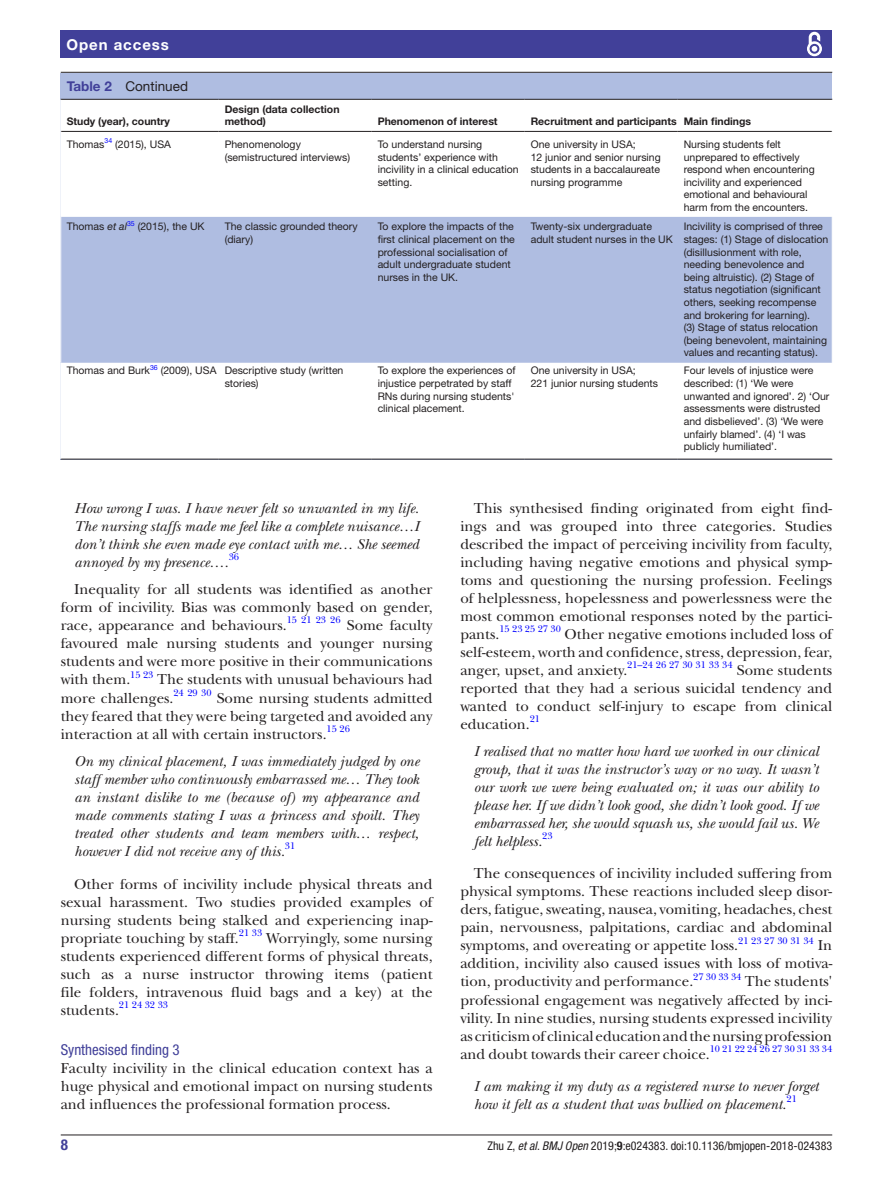
<style>
.page{position:relative;width:893px;height:1191px;background:#fff}
.page>*{position:absolute;margin:0;border:0;box-sizing:border-box;transform-origin:0 0}
.t1{font:15px/18px "New Baskerville";color:#231f20;text-align:justify}
.t2{font:italic 15px/18px "New Baskerville";color:#231f20;text-align:justify}
.t3{font:condensed 15px "Helvetica Neue LT Std";color:#414099}
.t4{font:700 15px "Helvetica Neue LT Std";letter-spacing:.065em;color:#fff}
.t5{font:700 condensed 15px "Helvetica Neue LT Std";color:#414099}
.t6{font:13.5px "Helvetica Neue LT Std";color:#231f20}
.t7{font:condensed 12px "Helvetica Neue LT Std";color:#231f20}
.t8{font:10.5px/12.6px "Helvetica Neue LT Std";color:#231f20}
.t9{font:700 10.5px/12.6px "Helvetica Neue LT Std";color:#231f20}
.t10{font:9.9px "New Baskerville";color:#00f}
.t11{font:6.9px "Helvetica Neue LT Std";color:#00f}
.s1{font-weight:700;color:#414099}
.s2{font-style:italic}
.s3{font-size:15px;color:#231f20}
.s4{font-weight:700}
</style>
<div class="page">
<hr style="left:61px;top:1134px;width:771px;height:1px;background:#231f20">
<div style="left:61px;top:31px;width:771px;height:27px;background:#414099"></div>
<svg style="left:807px;top:31px;width:15px;height:26px"></svg>
<div style="left:61px;top:91px;width:771px;height:368px;background:#afbde1"></div>
<div style="left:61px;top:100px;width:771px;height:359px;background:#fff"></div>
<svg style="left:61px;top:217px;width:771px;height:145px"></svg>
<hr style="left:61px;top:99px;width:158px;height:1px;background:#231f20">
<hr style="left:61px;top:131px;width:158px;height:1px;background:#231f20">
<hr style="left:219px;top:99px;width:153px;height:1px;background:#231f20">
<hr style="left:219px;top:131px;width:153px;height:1px;background:#231f20">
<hr style="left:372px;top:99px;width:153px;height:1px;background:#231f20">
<hr style="left:372px;top:131px;width:153px;height:1px;background:#231f20">
<hr style="left:525px;top:99px;width:153px;height:1px;background:#231f20">
<hr style="left:525px;top:131px;width:153px;height:1px;background:#231f20">
<hr style="left:678px;top:99px;width:154px;height:1px;background:#231f20">
<hr style="left:678px;top:131px;width:154px;height:1px;background:#231f20">
<hr style="left:61px;top:459px;width:158px;height:1px;background:#231f20">
<hr style="left:219px;top:459px;width:153px;height:1px;background:#231f20">
<hr style="left:372px;top:459px;width:153px;height:1px;background:#231f20">
<hr style="left:525px;top:459px;width:153px;height:1px;background:#231f20">
<hr style="left:678px;top:459px;width:154px;height:1px;background:#231f20">
<div style="left:61px;top:73px;width:771px;height:18px;background:#afbde1"></div>
<hr style="left:61px;top:72px;width:771px;height:1px;background:#231f20">
<p class="t4" style="left:66px;top:35px;width:104px">Open access</p>
<p class="t6" style="left:67px;top:78px;width:123px"><span class="s1">Table 2</span> Continued</p>
<p class="t9" style="left:67px;top:115px;width:105px">Study (year), country</p>
<p class="t9" style="left:225px;top:102px;width:116px">Design (data collection method)</p>
<p class="t9" style="left:378px;top:115px;width:121px">Phenomenon of interest</p>
<p class="t9" style="left:531px;top:115px;width:222px">Recruitment and participants Main findings</p>
<p class="t8" style="left:67px;top:138px;width:39px">Thomas</p>
<p class="t11" style="left:104px;top:137px;width:9px">34</p>
<p class="t8" style="left:115px;top:138px;width:57px">(2015), USA</p>
<p class="t8" style="left:225px;top:138px;width:127px">Phenomenology (semistructured interviews)</p>
<p class="t8" style="left:378px;top:138px;width:142px">To understand nursing students’ experience with incivility in a clinical education setting.</p>
<p class="t8" style="left:531px;top:138px;width:132px">One university in USA;<br>12 junior and senior nursing students in a baccalaureate nursing programme</p>
<p class="t8" style="left:684px;top:138px;width:133px">Nursing students felt unprepared to effectively respond when encountering incivility and experienced emotional and behavioural harm from the encounters.</p>
<p class="t8" style="left:67px;top:220px;width:62px">Thomas <span class="s2">et al</span></p>
<p class="t11" style="left:127px;top:219px;width:9px">35</p>
<p class="t8" style="left:138px;top:220px;width:68px">(2015), the UK</p>
<p class="t8" style="left:225px;top:220px;width:135px">The classic grounded theory (diary)</p>
<p class="t8" style="left:378px;top:220px;width:139px">To explore the impacts of the first clinical placement on the professional socialisation of adult undergraduate student nurses in the UK.</p>
<p class="t8" style="left:531px;top:220px;width:144px">Twenty-six undergraduate adult student nurses in the UK</p>
<p class="t8" style="left:684px;top:220px;width:146px">Incivility is comprised of three stages: (1) Stage of dislocation (disillusionment with role, needing benevolence and being altruistic). (2) Stage of status negotiation (significant others, seeking recompense and brokering for learning).<br>(3) Stage of status relocation (being benevolent, maintaining values and recanting status).</p>
<p class="t8" style="left:67px;top:364px;width:85px">Thomas and Burk</p>
<p class="t11" style="left:150px;top:363px;width:9px">36</p>
<p class="t8" style="left:225px;top:364px;width:120px;text-indent:-64px">(2009), USA Descriptive study (written stories)</p>
<p class="t8" style="left:378px;top:364px;width:139px">To explore the experiences of injustice perpetrated by staff<br>RNs during nursing students' clinical placement.</p>
<p class="t8" style="left:531px;top:364px;width:129px">One university in USA;<br>221 junior nursing students</p>
<p class="t8" style="left:684px;top:364px;width:147px">Four levels of injustice were described: (1) ‘We were unwanted and ignored’. 2) ‘Our assessments were distrusted and disbelieved’. (3) ‘We were unfairly blamed’. (4) ‘I was publicly humiliated’.</p>
<p class="t2" style="left:74px;top:499px;width:346px">How wrong I was. I have never felt so unwanted in my life.<br>The nursing staffs made me feel like a complete nuisance…I don’t think she even made eye contact with me… She seemed annoyed by my presence….</p>
<p class="t10" style="left:229px;top:551px;width:12px">36</p>
<p class="t1" style="left:61px;top:580px;width:373px;text-indent:14px">Inequality for all students was identified as another form of incivility. Bias was commonly based on gender, race, appearance and behaviours.</p>
<p class="t10" style="left:287px;top:614px;width:55px">15 21 23 26</p>
<p class="t1" style="left:61px;top:616px;width:373px;text-indent:286px">Some faculty favoured male nursing students and younger nursing students and were more positive in their communications with them.</p>
<p class="t10" style="left:130px;top:668px;width:25px">15 23</p>
<p class="t1" style="left:61px;top:670px;width:373px;text-indent:97px">The students with unusual behaviours had more challenges.</p>
<p class="t10" style="left:173px;top:687px;width:40px">24 29 30</p>
<p class="t1" style="left:61px;top:688px;width:373px;text-indent:156px">Some nursing students admitted they feared that they were being targeted and avoided any interaction at all with certain instructors.<sup>15</sup> <sup>26</sup></p>
<p class="t2" style="left:74px;top:752px;width:346px">On my clinical placement, I was immediately judged by one staff member who continuously embarrassed me… They took an instant dislike to me (because of) my appearance and made comments stating I was a princess and spoilt. They treated other students and team members with… respect, however I did not receive any of this.</p>
<p class="t10" style="left:285px;top:840px;width:12px">31</p>
<p class="t1" style="left:61px;top:874px;width:373px;text-indent:14px">Other forms of incivility include physical threats and sexual harassment. Two studies provided examples of nursing students being stalked and experiencing inap&shy;propriate touching by staff.</p>
<p class="t10" style="left:239px;top:927px;width:25px">21 33</p>
<p class="t1" style="left:61px;top:929px;width:373px;text-indent:206px">Worryingly, some nursing students experienced different forms of physical threats, such as a nurse instructor throwing items (patient file folders, intravenous fluid bags and a key) at the students.</p>
<p class="t10" style="left:119px;top:999px;width:51px">21 24 32 33</p>
<p class="t3" style="left:61px;top:1040px;width:121px">Synthesised finding 3</p>
<p class="t1" style="left:61px;top:1059px;width:373px">Faculty incivility in the clinical education context has a huge physical and emotional impact on nursing students and influences the professional formation process.</p>
<p class="t1" style="left:460px;top:499px;width:373px;text-indent:13px">This synthesised finding originated from eight find&shy;ings and was grouped into three categories. Studies described the impact of perceiving incivility from faculty, including having negative emotions and physical symp&shy;toms and questioning the nursing profession. Feelings of helplessness, hopelessness and powerlessness were the most common emotional responses noted by the partici-</p>
<p class="t10" style="left:460px;top:623px;width:102px"><span class="s3">pants.</span>15 23 25 27 30</p>
<p class="t1" style="left:460px;top:625px;width:373px;text-indent:104px">Other negative emotions included loss of self-esteem, worth and confidence, stress, depression, fear, anger, upset, and anxiety.</p>
<p class="t10" style="left:627px;top:659px;width:107px">21–24 26 27 30 31 33 34</p>
<p class="t1" style="left:460px;top:661px;width:373px;text-indent:277px">Some students reported that they had a serious suicidal tendency and wanted to conduct self-injury to escape from clinical education.</p>
<p class="t10" style="left:530px;top:713px;width:12px">21</p>
<p class="t2" style="left:474px;top:742px;width:346px">I realised that no matter how hard we worked in our clinical group, that it was the instructor’s way or no way. It wasn’t our work we were being evaluated on; it was our ability to please her. If we didn’t look good, she didn’t look good. If we embarrassed her, she would squash us, she would fail us. We felt helpless.</p>
<p class="t10" style="left:542px;top:830px;width:12px">23</p>
<p class="t1" style="left:460px;top:864px;width:373px;text-indent:14px">The consequences of incivility included suffering from physical symptoms. These reactions included sleep disor&shy;ders, fatigue, sweating, nausea, vomiting, headaches, chest pain, nervousness, palpitations, cardiac and abdominal symptoms, and overeating or appetite loss.</p>
<p class="t10" style="left:738px;top:934px;width:77px">21 23 27 30 31 34</p>
<p class="t1" style="left:460px;top:936px;width:373px;text-indent:357px">In addition, incivility also caused issues with loss of motiva&shy;tion, productivity and performance.</p>
<p class="t10" style="left:693px;top:970px;width:50px">27 30 33 34</p>
<p class="t1" style="left:460px;top:972px;width:373px;text-indent:284px">The students' professional engagement was negatively affected by inci&shy;vility. In nine studies, nursing students expressed incivility as criticism of clinical education and the nursing profession and doubt towards their career choice.</p>
<p class="t10" style="left:710px;top:1042px;width:124px">10 21 22 24 26 27 30 31 33 34</p>
<p class="t2" style="left:474px;top:1077px;width:346px">I am making it my duty as a registered nurse to never forget how it felt as a student that was bullied on placement.</p>
<p class="t10" style="left:786px;top:1093px;width:12px">21</p>
<p class="t5" style="left:61px;top:1135px;width:9px">8</p>
<p class="t7" style="left:487px;top:1138px;width:346px">Zhu Z, <span class="s2">et al</span>. <span class="s2">BMJ Open</span> 2019;<span class="s4">9</span>:e024383. doi:10.1136/bmjopen-2018-024383</p>
</div>
